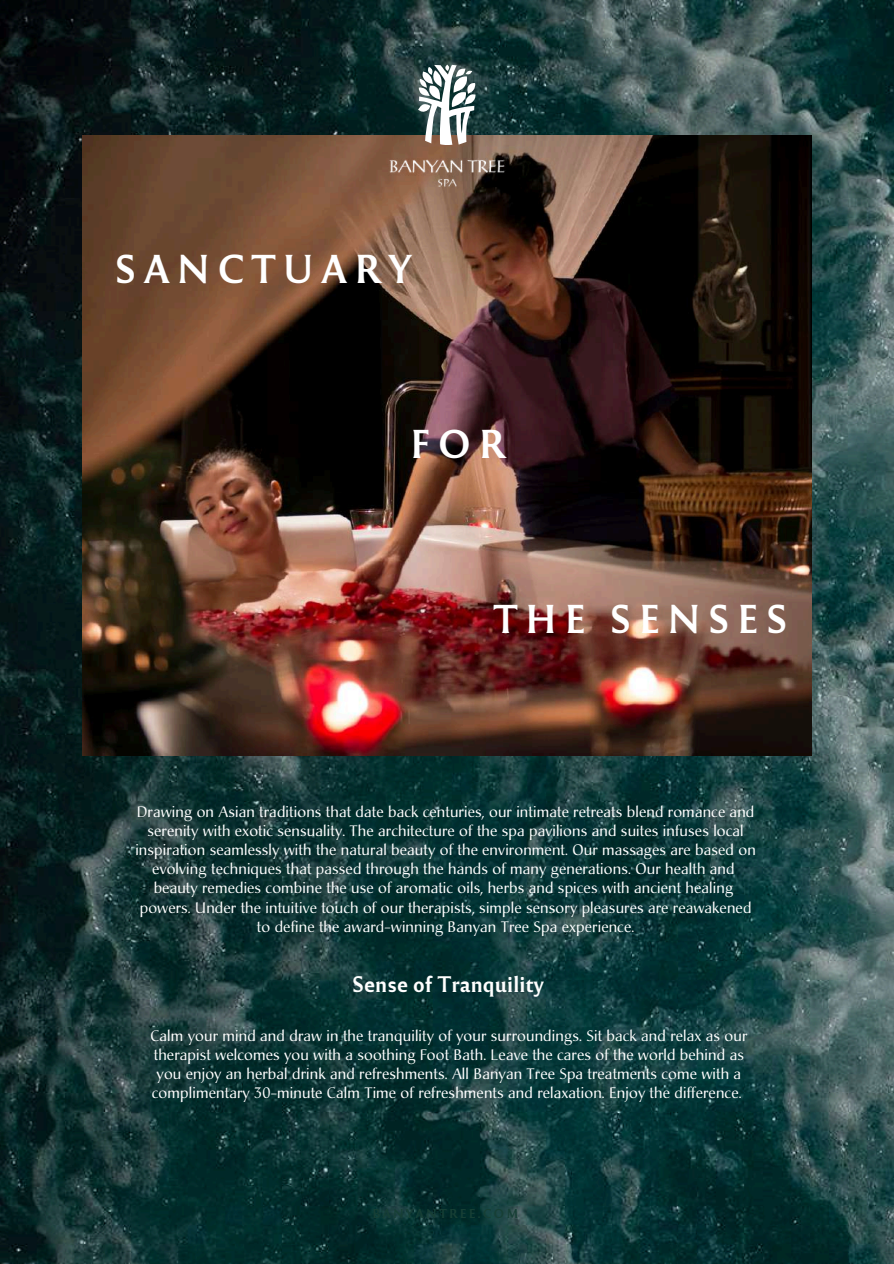
<style>
.page{position:relative;width:894px;height:1264px;background:#fff}
.page>*{position:absolute;margin:0;border:0;box-sizing:border-box;transform-origin:0 0}
.t1{font:37.5px "Reforma 1969 Negra";letter-spacing:.195em;color:#fff}
.t2{font:21px "Reforma 1969 Negra";color:#fff}
.t3{font:15px/19.2px "Christiana Std";letter-spacing:.01em;color:#fff;text-align:center}
.t4{font:12px "Reforma 1969 Negra";letter-spacing:.175em;color:#173f35}
</style>
<div class="page">
<img style="left:0;top:0;width:893px;height:1263px">
<img style="left:82px;top:136px;width:729px;height:619px">
<svg style="left:418px;top:65px;width:57px;height:80px"></svg>
<img style="left:382px;top:153px;width:129px;height:40px">
<h1 class="t1" style="left:115px;top:242px;width:298px">SANCTUARY</h1>
<h1 class="t1" style="left:410px;top:417px;width:97px">FOR</h1>
<h1 class="t1" style="left:493px;top:592px;width:296px">THE SENSES</h1>
<p class="t3" style="left:135px;top:802px;width:621px">Drawing on Asian traditions that date back centuries, our intimate retreats blend romance and serenity with exotic sensuality. The architecture of the spa pavilions and suites infuses local inspiration seamlessly with the natural beauty of the environment. Our massages are based on evolving techniques that passed through the hands of many generations. Our health and beauty remedies combine the use of aromatic oils, herbs and spices with ancient healing powers. Under the intuitive touch of our therapists, simple sensory pleasures are reawakened to define the award-winning Banyan Tree Spa experience.</p>
<h2 class="t2" style="left:352px;top:969px;width:193px">Sense of Tranquility</h2>
<p class="t3" style="left:150px;top:1026px;width:598px">Calm your mind and draw in the tranquility of your surroundings. Sit back and relax as our therapist welcomes you with a soothing Foot Bath. Leave the cares of the world behind as you enjoy an herbal drink and refreshments. All Banyan Tree Spa treatments come with a complimentary 30-minute Calm Time of refreshments and relaxation. Enjoy the difference.</p>
<p class="t4" style="left:372px;top:1204px;width:148px">BANYANTREE.COM</p>
</div>
